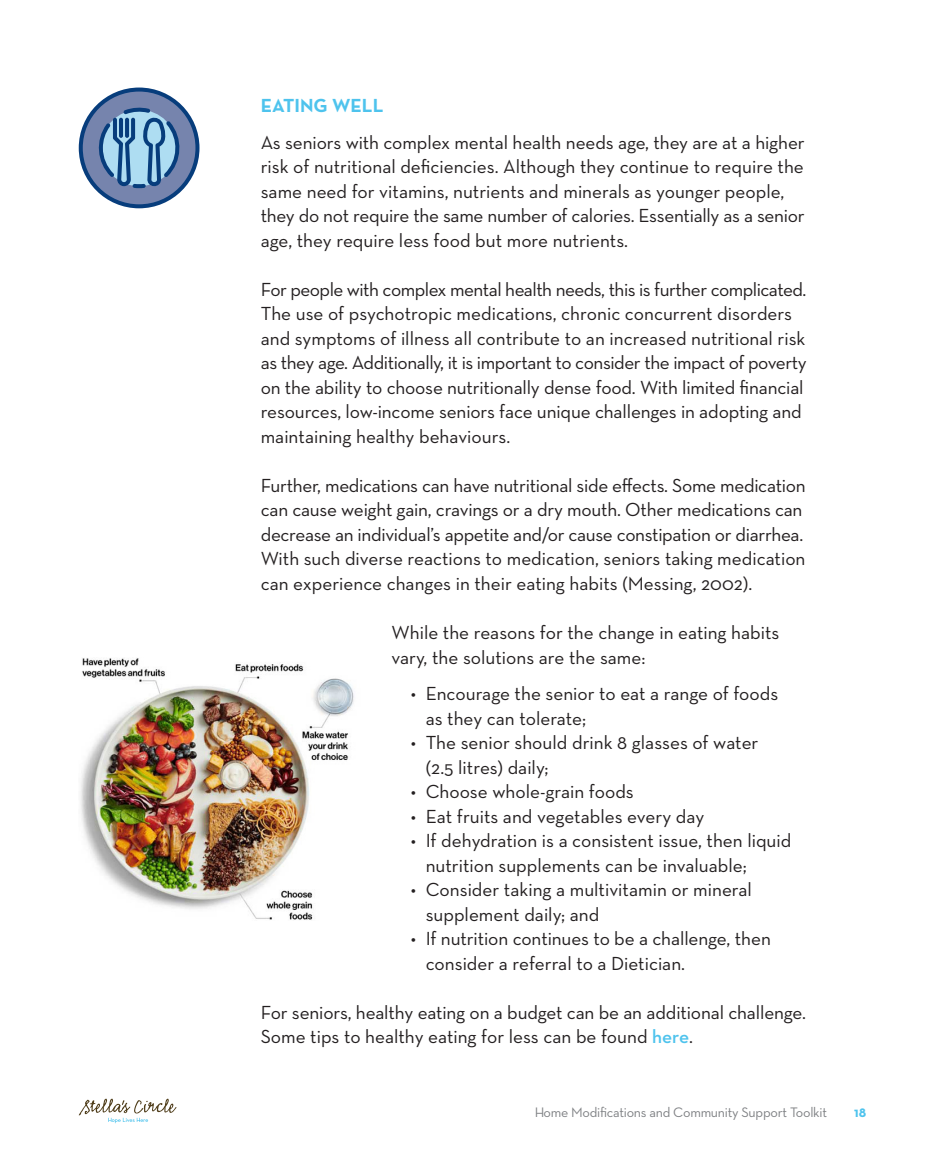
<style>
.page{position:relative;width:945px;height:1166px;background:#fff}
.page>*{position:absolute;margin:0;border:0;box-sizing:border-box;transform-origin:0 0}
.t1{font:19.25px/24.5px "Neutra Text";letter-spacing:-.005em;color:#231f20}
.t2{font:700 19.25px "Neutra Text";color:#4ec3ed}
.t3{font:14px "Neutra Text";letter-spacing:-.02em;color:#808285}
.t4{font:700 14px "Neutra Text";color:#4ec3ed}
.s1{font-weight:600;color:#4ec3ed}
</style>
<div class="page">
<svg style="left:79px;top:1098px;width:97px;height:25px"></svg>
<img style="left:80px;top:658px;width:274px;height:262px">
<svg style="left:79px;top:88px;width:121px;height:120px"></svg>
<p class="t2" style="left:261px;top:93px;width:124px">EATING WELL</p>
<p class="t1" style="left:261px;top:130px;width:545px">As seniors with complex mental health needs age, they are at a higher risk of nutritional deficiencies. Although they continue to require the same need for vitamins, nutrients and minerals as younger people, they do not require the same number of calories. Essentially as a senior age, they require less food but more nutrients.</p>
<p class="t1" style="left:261px;top:277px;width:548px">For people with complex mental health needs, this is further complicated.<br>The use of psychotropic medications, chronic concurrent disorders and symptoms of illness all contribute to an increased nutritional risk as they age. Additionally, it is important to consider the impact of poverty on the ability to choose nutritionally dense food. With limited financial resources, low-income seniors face unique challenges in adopting and maintaining healthy behaviours.</p>
<p class="t1" style="left:261px;top:473px;width:546px">Further, medications can have nutritional side effects. Some medication can cause weight gain, cravings or a dry mouth. Other medications can decrease an individual’s appetite and/or cause constipation or diarrhea.<br>With such diverse reactions to medication, seniors taking medication can experience changes in their eating habits (Messing, 2002).</p>
<p class="t1" style="left:391px;top:620px;width:390px">While the reasons for the change in eating habits vary, the solutions are the same:</p>
<p class="t1" style="left:426px;top:681px;width:354px;text-indent:-15px">• Encourage the senior to eat a range of foods as they can tolerate;</p>
<p class="t1" style="left:426px;top:730px;width:334px;text-indent:-15px">• The senior should drink 8 glasses of water (2.5 litres) daily;</p>
<p class="t1" style="left:411px;top:779px;width:225px">• Choose whole-grain foods</p>
<p class="t1" style="left:411px;top:803px;width:295px">• Eat fruits and vegetables every day</p>
<p class="t1" style="left:426px;top:828px;width:367px;text-indent:-15px">• If dehydration is a consistent issue, then liquid nutrition supplements can be invaluable;</p>
<p class="t1" style="left:426px;top:877px;width:328px;text-indent:-15px">• Consider taking a multivitamin or mineral supplement daily; and</p>
<p class="t1" style="left:426px;top:926px;width:347px;text-indent:-15px">• If nutrition continues to be a challenge, then consider a referral to a Dietician.</p>
<p class="t1" style="left:261px;top:999px;width:547px">For seniors, healthy eating on a budget can be an additional challenge.<br>Some tips to healthy eating for less can be found <span class="s1">here</span>.</p>
<p class="t3" style="left:534px;top:1103px;width:294px">Home Modifications and Community Support Toolkit</p>
<p class="t4" style="left:854px;top:1103px;width:13px">18</p>
</div>
